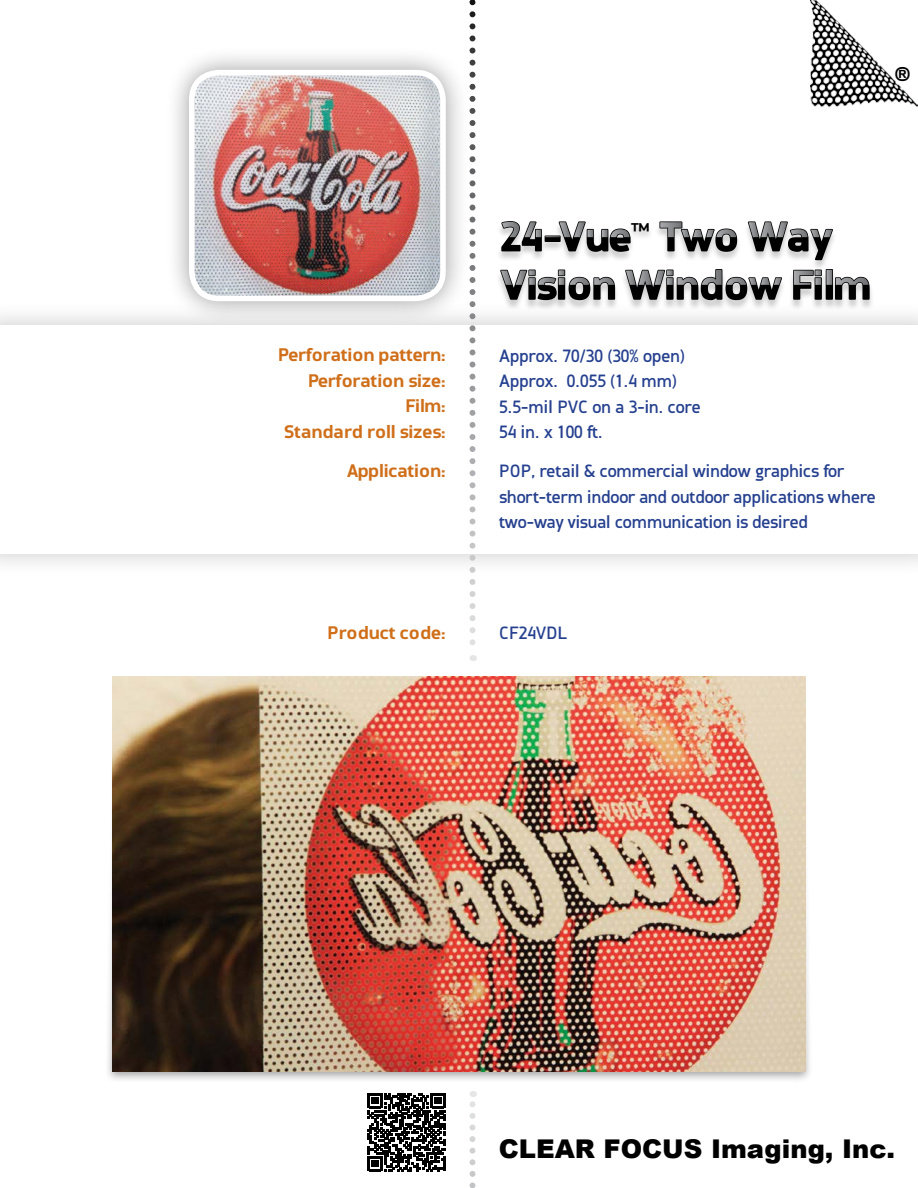
<style>
.page{position:relative;width:918px;height:1188px;background:#fff}
.page>*{position:absolute;margin:0;border:0;box-sizing:border-box;transform-origin:0 0}
.t1{font:900 25.8px "Arial";color:#000}
.t2{font:700 20.1px "Informatic";color:#000}
.t3{font:700 19.5px "Informatic";color:#000}
.t4{font:18px/25.5px "Informatic";letter-spacing:-.005em;color:#25408f}
.t5{font:700 18px/25.5px "Informatic";color:#d06f1a;text-align:right}
</style>
<div class="page">
<img style="left:810px;top:0;width:108px;height:108px">
<div style="left:0;top:301px;width:918px;height:277px;background:#000;opacity:.75"></div>
<div style="left:0;top:325px;width:918px;height:229px;background:#fff"></div>
<svg style="left:470px;top:0;width:6px;height:661px"></svg>
<svg style="left:470px;top:1091px;width:6px;height:97px"></svg>
<div style="left:165px;top:45px;width:305px;height:281px;background:#000;opacity:.4"></div>
<img style="left:192px;top:73px;width:251px;height:225px">
<div style="left:189px;top:70px;width:257px;height:231px;border:6px solid #fff;border-radius:27px"></div>
<div style="left:495px;top:222px;width:380px;height:89px;background:#000;opacity:.2"></div>
<svg style="left:501px;top:221px;width:130px;height:31px"></svg>
<svg style="left:659px;top:221px;width:78px;height:31px"></svg>
<svg style="left:748px;top:221px;width:85px;height:39px"></svg>
<svg style="left:500px;top:270px;width:115px;height:30px"></svg>
<svg style="left:625px;top:269px;width:157px;height:31px"></svg>
<svg style="left:793px;top:269px;width:77px;height:31px"></svg>
<div style="left:104px;top:688px;width:709px;height:395px;background:#000;opacity:.35"></div>
<img style="left:113px;top:677px;width:692px;height:394px">
<svg style="left:368px;top:1094px;width:77px;height:77px"></svg>
<p class="t3" style="left:895px;top:63px;width:17px">®</p>
<p class="t5" style="left:278px;top:343px;width:169px">Perforation pattern:<br>Perforation size:<br>Film:<br>Standard roll sizes:</p>
<p class="t5" style="left:347px;top:458px;width:100px">Application:</p>
<p class="t2" style="left:631px;top:218px;width:21px">™</p>
<p class="t4" style="left:499px;top:343px;width:203px">Approx. 70/30 (30% open)<br>Approx. 0.055 (1.4 mm)<br>5.5-mil PVC on a 3-in. core<br>54 in. x 100 ft.</p>
<p class="t4" style="left:499px;top:458px;width:378px">POP, retail &amp; commercial window graphics for short-term indoor and outdoor applications where two-way visual communication is desired</p>
<p class="t5" style="left:328px;top:620px;width:120px">Product code:</p>
<p class="t4" style="left:499px;top:620px;width:70px">CF24VDL</p>
<h1 class="t1" style="left:499px;top:1130px;width:398px">CLEAR FOCUS Imaging, Inc.</h1>
</div>
